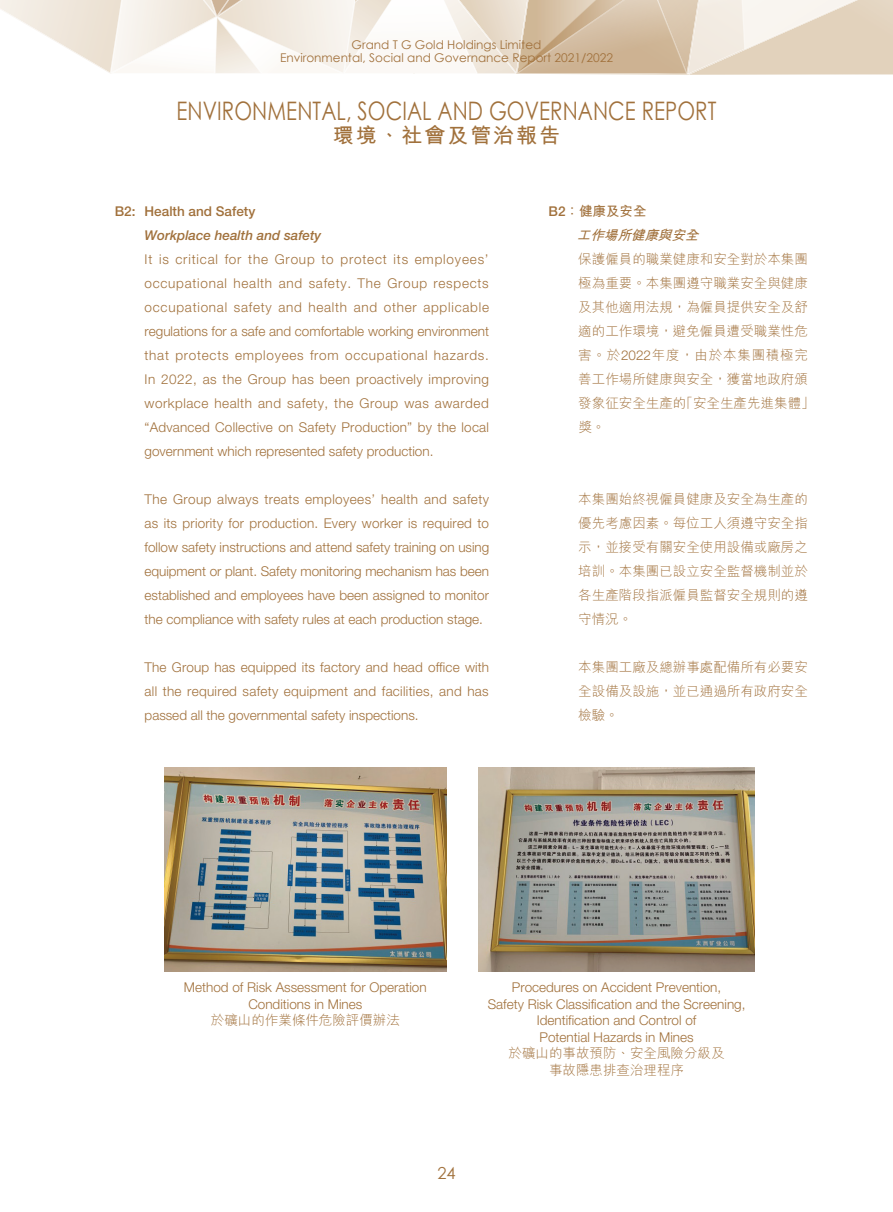
<style>
.page{position:relative;width:893px;height:1212px;background:#fff}
.page>*{position:absolute;margin:0;border:0;box-sizing:border-box;transform-origin:0 0}
.t1{font:25.5px "Century Gothic";letter-spacing:.005em;color:#a1713c;scale:.8 1}
.t2{font:700 21px "M Hei HK";letter-spacing:.09em;color:#a1713c}
.t3{font:16.5px "Century Gothic";color:#a1713c}
.t4{font:300 13.5px/24px "Helvetica Neue LT Std";color:#a1713c;text-align:justify}
.t5{font:300 13.5px/24px "M Hei HK";color:#a1713c;text-align:justify}
.t6{font:italic 500 13.5px "Helvetica Neue LT Std";color:#a1713c}
.t7{font:500 13.5px "Helvetica Neue LT Std";color:#a1713c}
.t8{font:italic 700 13.5px/24px "M Hei HK";color:#a1713c}
.t9{font:12px/13.5px "Century Gothic";color:#a1713c;text-align:center}
.s1{font-family:"Helvetica Neue LT Std";font-weight:500;font-style:normal}
.s2{font-style:normal}
.s3{font-family:"Helvetica Neue LT Std"}
</style>
<div class="page">
<svg style="left:0;top:0;width:893px;height:75px"></svg>
<img style="left:164px;top:767px;width:282px;height:205px">
<img style="left:479px;top:767px;width:275px;height:205px">
<p class="t9" style="left:280px;top:37px;width:334px">Grand T G Gold Holdings Limited<br>Environmental, Social and Governance Report 2021/2022</p>
<h1 class="t1" style="left:177px;top:93px;width:676px">ENVIRONMENTAL, SOCIAL AND GOVERNANCE REPORT</h1>
<h2 class="t2" style="left:333px;top:120px;width:229px">環境、社會及管治報告</h2>
<p class="t7" style="left:115px;top:203px;width:142px">B2: Health and Safety</p>
<p class="t6" style="left:145px;top:227px;width:178px">Workplace health and safety</p>
<p class="t4" style="left:145px;top:247px;width:346px">It is critical for the Group to protect its employees’ occupational health and safety. The Group respects occupational safety and health and other applicable regulations for a safe and comfortable working environment that protects employees from occupational hazards.<br>In 2022, as the Group has been proactively improving workplace health and safety, the Group was awarded “Advanced Collective on Safety Production” by the local government which represented safety production.</p>
<p class="t4" style="left:145px;top:487px;width:346px">The Group always treats employees’ health and safety as its priority for production. Every worker is required to follow safety instructions and attend safety training on using equipment or plant. Safety monitoring mechanism has been established and employees have been assigned to monitor the compliance with safety rules at each production stage.</p>
<p class="t4" style="left:145px;top:655px;width:346px">The Group has equipped its factory and head office with all the required safety equipment and facilities, and has passed all the governmental safety inspections.</p>
<p class="t8" style="left:577px;top:198px;width:128px;text-indent:-28px"><span class="s1">B2</span><span class="s2">：健康及安全<br></span>工作場所健康與安全</p>
<p class="t5" style="left:578px;top:247px;width:238px;text-align:left">保護僱員的職業健康和安全對於本集團極為重要。本集團遵守職業安全與健康及其他適用法規，為僱員提供安全及舒適的工作環境，避免僱員遭受職業性危害。於<span class="s3">2022</span>年度，由於本集團積極完善工作場所健康與安全，獲當地政府頒發象征安全生產的「安全生產先進集體」獎。</p>
<p class="t5" style="left:578px;top:487px;width:231px">本集團始終視僱員健康及安全為生產的優先考慮因素。每位工人須遵守安全指示，並接受有關安全使用設備或廠房之培訓。本集團已設立安全監督機制並於各生產階段指派僱員監督安全規則的遵守情況。</p>
<p class="t5" style="left:578px;top:655px;width:231px">本集團工廠及總辦事處配備所有必要安全設備及設施，並已通過所有政府安全檢驗。</p>
<p class="t4" style="left:184px;top:979px;width:244px;line-height:16.5px;text-align:center">Method of Risk Assessment for Operation<br>Conditions in Mines</p>
<p class="t5" style="left:211px;top:1008px;width:190px">於礦山的作業條件危險評價辦法</p>
<p class="t4" style="left:488px;top:979px;width:259px;line-height:16.5px;text-align:center">Procedures on Accident Prevention,<br>Safety Risk Classification and the Screening, Identification and Control of<br>Potential Hazards in Mines</p>
<p class="t5" style="left:509px;top:1045px;width:217px;line-height:16.5px;text-align:center">於礦山的事故預防、安全風險分級及事故隱患排查治理程序</p>
<p class="t3" style="left:437px;top:1162px;width:20px">24</p>
</div>
